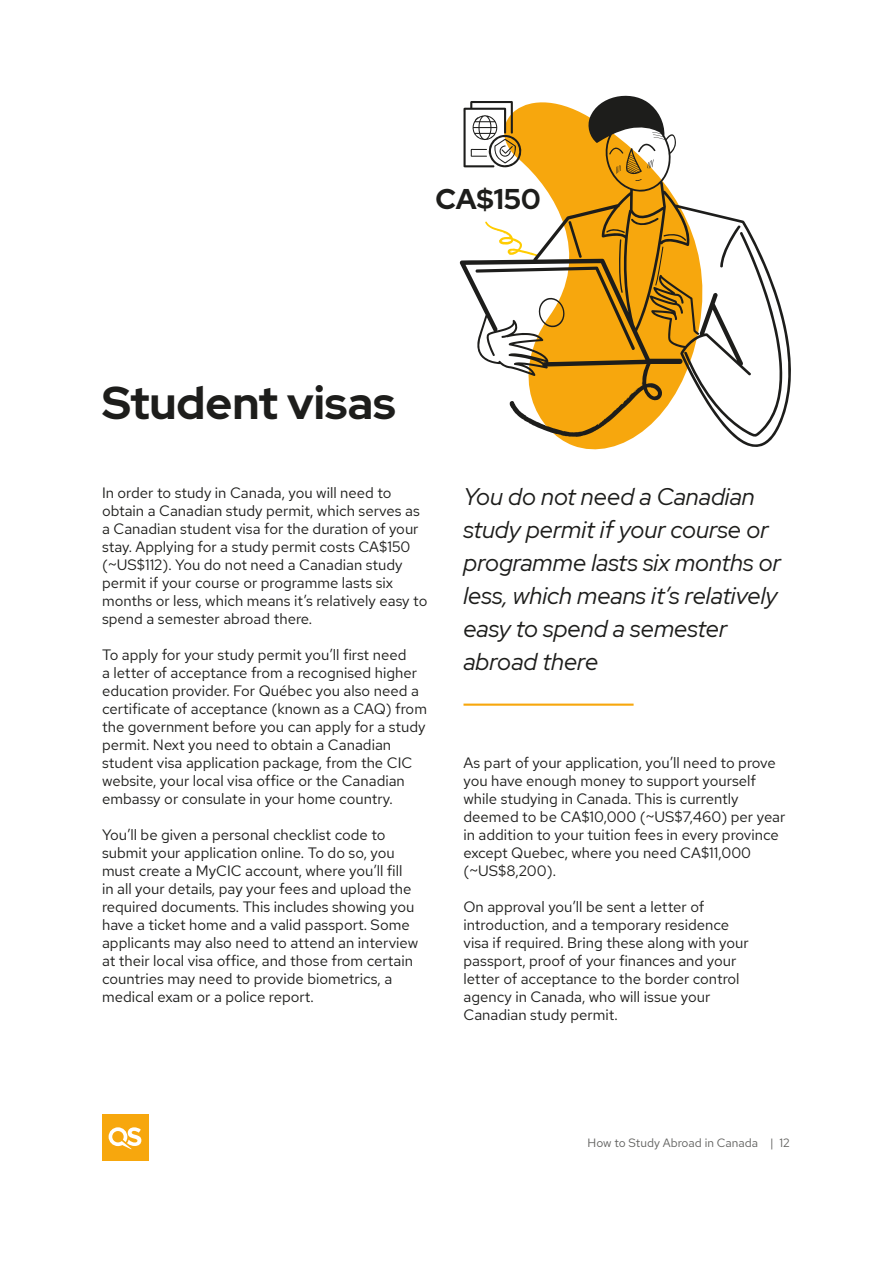
<style>
.page{position:relative;width:893px;height:1263px;background:#fff}
.page>*{position:absolute;margin:0;border:0;box-sizing:border-box;transform-origin:0 0}
.t1{font:700 45.75px "Red Hat Display";color:#1d1d1b}
.t2{font:700 28.5px "Red Hat Display";color:#1d1d1b}
.t3{font:italic 24px/33px "Red Hat Display";color:#1d1d1b}
.t4{font:15px/18px "Red Hat Text";color:#1d1d1b}
.t5{font:12px "Red Hat Text";color:#61615f}
</style>
<div class="page">
<div style="left:102px;top:1114px;width:46px;height:47px;background:#f7a70d"></div>
<svg style="left:109px;top:1127px;width:32px;height:22px"></svg>
<svg style="left:459px;top:95px;width:332px;height:353px"></svg>
<svg style="left:609px;top:143px;width:47px;height:38px"></svg>
<svg style="left:475px;top:217px;width:307px;height:221px"></svg>
<hr style="left:463px;top:703px;width:171px;height:3px;background:#f7a70d">
<svg style="left:463px;top:101px;width:59px;height:68px"></svg>
<h2 class="t2" style="left:435px;top:180px;width:107px">CA$150</h2>
<h1 class="t1" style="left:102px;top:373px;width:295px">Student visas</h1>
<p class="t4" style="left:102px;top:484px;width:327px">In order to study in Canada, you will need to obtain a Canadian study permit, which serves as a Canadian student visa for the duration of your stay. Applying for a study permit costs CA$150 (~US$112). You do not need a Canadian study permit if your course or programme lasts six months or less, which means it’s relatively easy to spend a semester abroad there.</p>
<p class="t4" style="left:102px;top:646px;width:326px">To apply for your study permit you’ll first need<br>a letter of acceptance from a recognised higher education provider. For Québec you also need a certificate of acceptance (known as a CAQ) from the government before you can apply for a study permit. Next you need to obtain a Canadian student visa application package, from the CIC website, your local visa office or the Canadian embassy or consulate in your home country.</p>
<p class="t4" style="left:102px;top:826px;width:318px">You’ll be given a personal checklist code to submit your application online. To do so, you must create a MyCIC account, where you’ll fill<br>in all your details, pay your fees and upload the required documents. This includes showing you have a ticket home and a valid passport. Some applicants may also need to attend an interview at their local visa office, and those from certain countries may need to provide biometrics, a medical exam or a police report.</p>
<h3 class="t3" style="left:463px;top:479px;width:319px">You do not need a Canadian study permit if your course or programme lasts six months or less, which means it’s relatively easy to spend a semester abroad there</h3>
<p class="t4" style="left:463px;top:754px;width:323px">As part of your application, you’ll need to prove you have enough money to support yourself while studying in Canada. This is currently deemed to be CA$10,000 (~US$7,460) per year in addition to your tuition fees in every province except Quebec, where you need CA$11,000 (~US$8,200).</p>
<p class="t4" style="left:463px;top:898px;width:287px">On approval you’ll be sent a letter of introduction, and a temporary residence visa if required. Bring these along with your passport, proof of your finances and your letter of acceptance to the border control agency in Canada, who will issue your Canadian study permit.</p>
<p class="t5" style="left:588px;top:1135px;width:204px">How to Study Abroad in Canada | 12</p>
</div>
